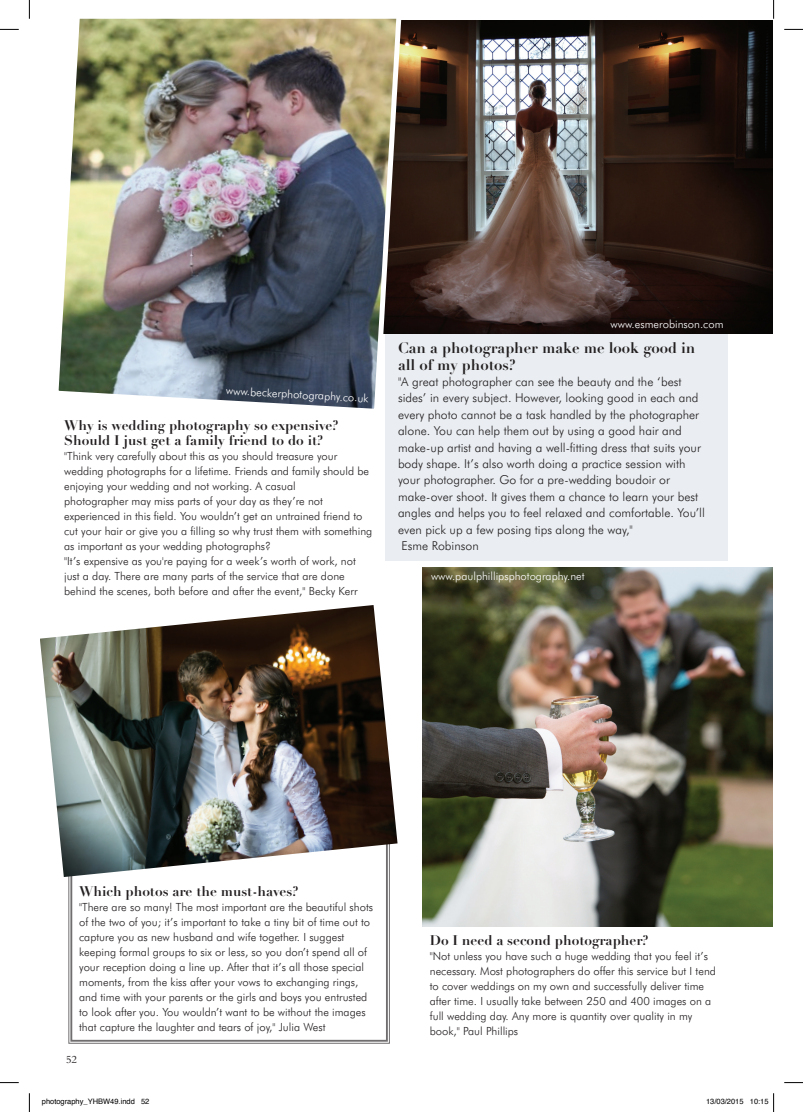
<style>
.page{position:relative;width:803px;height:1112px;background:#fff}
.page>*{position:absolute;margin:0;border:0;box-sizing:border-box;transform-origin:0 0}
.t1{font:700 15px/16.4px "Didot LH";color:#231f20}
.t2{font:700 13.75px/15px "Didot LH";color:#231f20}
.t3{font:300 12.25px/16.4px "Futura BT";color:#231f20}
.t4{font:300 11.25px/15px "Futura BT";color:#231f20}
.t5{font:300 11.25px "Futura BT";color:#fff}
.t6{font:11.25px "M Bembo";color:#231f20}
.t7{font:7.5px "Helvetica";color:#000}
</style>
<div class="page">
<div style="left:385px;top:328px;width:343px;height:232px;background:#eaeef2"></div>
<svg style="left:68px;top:876px;width:322px;height:167px"></svg>
<img style="left:404px;top:21px;width:369px;height:313px">
<img style="left:58px;top:19px;width:346px;height:390px">
<img style="left:40px;top:605px;width:357px;height:271px">
<img style="left:423px;top:567px;width:350px;height:359px">
<svg style="left:0;top:29px;width:19px;height:1px"></svg>
<svg style="left:784px;top:29px;width:19px;height:1px"></svg>
<svg style="left:0;top:1082px;width:19px;height:1px"></svg>
<svg style="left:784px;top:1082px;width:19px;height:1px"></svg>
<svg style="left:29px;top:0;width:1px;height:19px"></svg>
<svg style="left:29px;top:1093px;width:1px;height:18px"></svg>
<svg style="left:773px;top:0;width:1px;height:19px"></svg>
<svg style="left:773px;top:1093px;width:1px;height:18px"></svg>
<p class="t5" style="left:226px;top:383px;width:144px;rotate:3deg">www.beckerphotography.co.uk</p>
<p class="t2" style="left:64px;top:418px;width:276px">Why is wedding photography so expensive?<br>Should I just get a family friend to do it?</p>
<p class="t4" style="left:64px;top:448px;width:310px">"Think very carefully about this as you should treasure your wedding photographs for a lifetime. Friends and family should be enjoying your wedding and not working. A casual<br>photographer may miss parts of your day as they’re not experienced in this field. You wouldn’t get an untrained friend to cut your hair or give you a filling so why trust them with something as important as your wedding photographs?<br>"It’s expensive as you're paying for a week’s worth of work, not just a day. There are many parts of the service that are done behind the scenes, both before and after the event," Becky Kerr</p>
<p class="t5" style="left:610px;top:317px;width:114px">www.esmerobinson.com</p>
<h1 class="t1" style="left:398px;top:340px;width:299px">Can a photographer make me look good in all of my photos?</h1>
<p class="t3" style="left:398px;top:373px;width:308px">"A great photographer can see the beauty and the ‘best sides’ in every subject. However, looking good in each and every photo cannot be a task handled by the photographer alone. You can help them out by using a good hair and make-up artist and having a well-fitting dress that suits your body shape. It’s also worth doing a practice session with your photographer. Go for a pre-wedding boudoir or make-over shoot. It gives them a chance to learn your best angles and helps you to feel relaxed and comfortable. You’ll even pick up a few posing tips along the way,"<br>Esme Robinson</p>
<p class="t5" style="left:431px;top:569px;width:155px">www.paulphillipsphotography.net</p>
<p class="t2" style="left:79px;top:883px;width:221px">Which photos are the must-haves?</p>
<p class="t4" style="left:79px;top:899px;width:295px">"There are so many! The most important are the beautiful shots of the two of you; it’s important to take a tiny bit of time out to capture you as new husband and wife together. I suggest keeping formal groups to six or less, so you don’t spend all of your reception doing a line up. After that it’s all those special moments, from the kiss after your vows to exchanging rings, and time with your parents or the girls and boys you entrusted to look after you. You wouldn’t want to be without the images that capture the laughter and tears of joy," Julia West</p>
<p class="t6" style="left:66px;top:1052px;width:13px">52</p>
<p class="t2" style="left:430px;top:932px;width:220px">Do I need a second photographer?</p>
<p class="t4" style="left:430px;top:947px;width:288px">"Not unless you have such a huge wedding that you feel it’s necessary. Most photographers do offer this service but I tend to cover weddings on my own and successfully deliver time after time. I usually take between 250 and 400 images on a full wedding day. Any more is quantity over quality in my book," Paul Phillips</p>
<p class="t7" style="left:42px;top:1095px;width:109px">photography_YHBW49.indd 52</p>
<p class="t7" style="left:706px;top:1095px;width:64px">13/03/2015 10:15</p>
</div>
